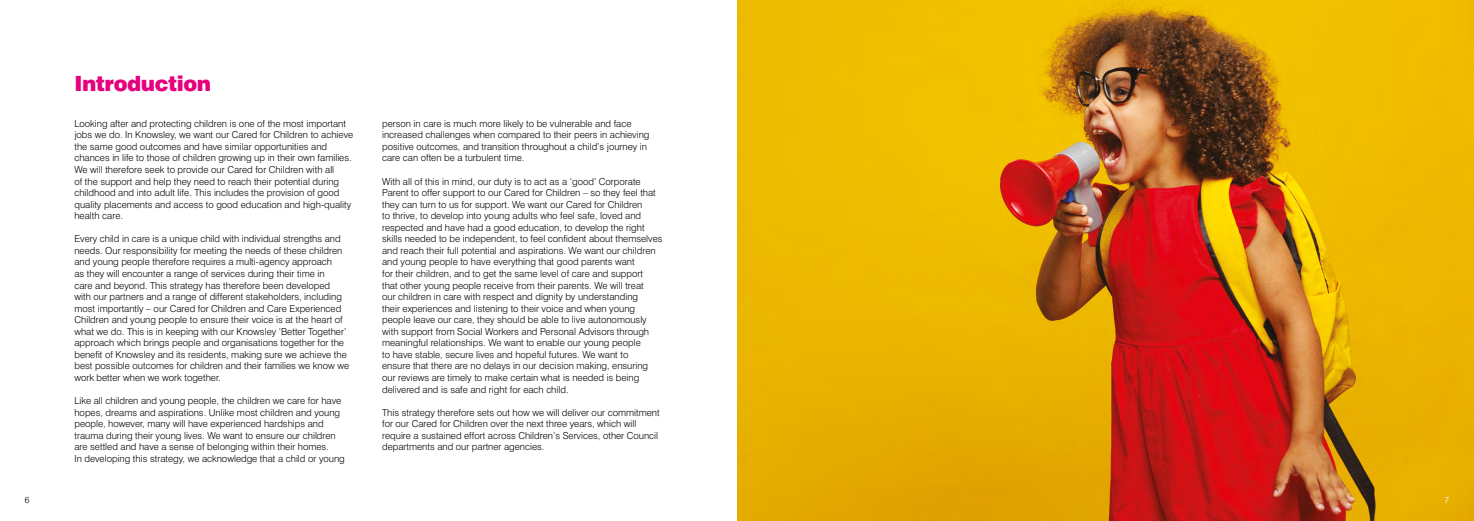
<style>
.page{position:relative;width:1474px;height:521px;background:#fff}
.page>*{position:absolute;margin:0;border:0;box-sizing:border-box;transform-origin:0 0}
.Heading2{font:900 21px "Swiss 721 BT";letter-spacing:-.02em;color:#e6007d}
.Paragraph1{font:300 9.62px/11.5px "Swiss 721 BT";color:#000}
.Paragraph1-2{font:300 8.75px "Swiss 721 BT";color:#000}
.Paragraph1-3{font:300 8.75px "Swiss 721 BT";color:#fff}
</style>
<div class="page">
<img style="left:737px;top:0;width:736px;height:521px">
<h2 class="Heading2" style="left:74px;top:71px;width:138px">Introduction</h2>
<p class="Paragraph1" style="left:74px;top:118px;width:280px">Looking after and protecting children is one of the most important jobs we do. In Knowsley, we want our Cared for Children to achieve the same good outcomes and have similar opportunities and chances in life to those of children growing up in their own families.<br>We will therefore seek to provide our Cared for Children with all<br>of the support and help they need to reach their potential during childhood and into adult life. This includes the provision of good quality placements and access to good education and high-quality health care.</p>
<p class="Paragraph1" style="left:74px;top:233px;width:276px">Every child in care is a unique child with individual strengths and needs. Our responsibility for meeting the needs of these children and young people therefore requires a multi-agency approach<br>as they will encounter a range of services during their time in<br>care and beyond. This strategy has therefore been developed<br>with our partners and a range of different stakeholders, including most importantly – our Cared for Children and Care Experienced Children and young people to ensure their voice is at the heart of what we do. This is in keeping with our Knowsley ‘Better Together’ approach which brings people and organisations together for the benefit of Knowsley and its residents, making sure we achieve the best possible outcomes for children and their families we know we work better when we work together.</p>
<p class="Paragraph1" style="left:74px;top:395px;width:272px">Like all children and young people, the children we care for have hopes, dreams and aspirations. Unlike most children and young people, however, many will have experienced hardships and trauma during their young lives. We want to ensure our children are settled and have a sense of belonging within their homes.<br>In developing this strategy, we acknowledge that a child or young</p>
<p class="Paragraph1" style="left:382px;top:118px;width:269px">person in care is much more likely to be vulnerable and face increased challenges when compared to their peers in achieving positive outcomes, and transition throughout a child’s journey in care can often be a turbulent time.</p>
<p class="Paragraph1" style="left:382px;top:175px;width:282px">With all of this in mind, our duty is to act as a ‘good’ Corporate Parent to offer support to our Cared for Children – so they feel that they can turn to us for support. We want our Cared for Children<br>to thrive, to develop into young adults who feel safe, loved and respected and have had a good education, to develop the right skills needed to be independent, to feel confident about themselves and reach their full potential and aspirations. We want our children and young people to have everything that good parents want<br>for their children, and to get the same level of care and support<br>that other young people receive from their parents. We will treat<br>our children in care with respect and dignity by understanding<br>their experiences and listening to their voice and when young people leave our care, they should be able to live autonomously with support from Social Workers and Personal Advisors through meaningful relationships. We want to enable our young people<br>to have stable, secure lives and hopeful futures. We want to<br>ensure that there are no delays in our decision making, ensuring our reviews are timely to make certain what is needed is being delivered and is safe and right for each child.</p>
<p class="Paragraph1" style="left:382px;top:406px;width:279px">This strategy therefore sets out how we will deliver our commitment for our Cared for Children over the next three years, which will require a sustained effort across Children’s Services, other Council departments and our partner agencies.</p>
<p class="Paragraph1-2" style="left:25px;top:495px;width:6px">6</p>
<p class="Paragraph1-3" style="left:1444px;top:495px;width:6px">7</p>
</div>
